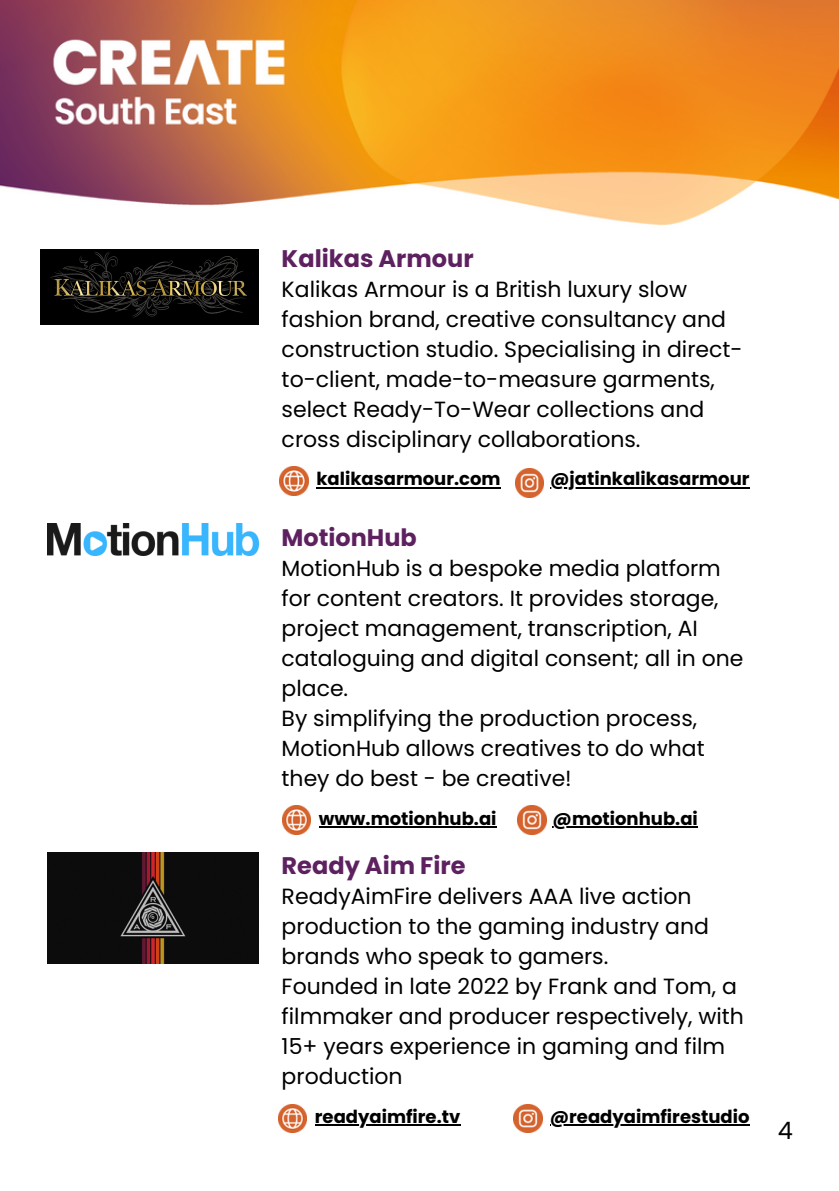
<style>
.page{position:relative;width:839px;height:1191px;background:#fff}
.page>*{position:absolute;margin:0;border:0;box-sizing:border-box;transform-origin:0 0}
.t1{font:700 24px "Poppins";color:#5e2160}
.t2{font:24px "Poppins";color:#000}
.t3{font:22px/30px "Poppins";color:#000}
.t4{font:700 18px "Poppins";color:#000}
</style>
<div class="page">
<img style="left:0;top:0;width:838px;height:226px">
<img style="left:41px;top:249px;width:217px;height:75px">
<img style="left:47px;top:852px;width:212px;height:111px">
<img style="left:280px;top:467px;width:28px;height:28px">
<img style="left:515px;top:469px;width:29px;height:28px">
<img style="left:278px;top:1104px;width:29px;height:29px">
<img style="left:514px;top:1104px;width:28px;height:29px">
<img style="left:282px;top:806px;width:29px;height:28px">
<img style="left:518px;top:806px;width:28px;height:28px">
<img style="left:47px;top:524px;width:212px;height:31px">
<hr style="left:550px;top:487px;width:199px;height:1px;background:#000">
<hr style="left:316px;top:487px;width:184px;height:1px;background:#000">
<hr style="left:549px;top:1124px;width:200px;height:2px;background:#000">
<hr style="left:315px;top:1124px;width:145px;height:2px;background:#000">
<hr style="left:552px;top:826px;width:146px;height:2px;background:#000">
<hr style="left:319px;top:826px;width:177px;height:2px;background:#000">
<p class="t1" style="left:281px;top:242px;width:193px">Kalikas Armour</p>
<p class="t3" style="left:281px;top:274px;width:462px">Kalikas Armour is a British luxury slow fashion brand, creative consultancy and construction studio. Specialising in direct&shy;to-client, made-to-measure garments, select Ready-To-Wear collections and cross disciplinary collaborations.</p>
<p class="t4" style="left:316px;top:467px;width:186px">kalikasarmour.com</p>
<p class="t4" style="left:550px;top:467px;width:201px">@jatinkalikasarmour</p>
<p class="t1" style="left:281px;top:520px;width:137px">MotionHub</p>
<p class="t3" style="left:281px;top:553px;width:463px">MotionHub is a bespoke media platform for content creators. It provides storage, project management, transcription, AI cataloguing and digital consent; all in one place.<br>By simplifying the production process, MotionHub allows creatives to do what they do best - be creative!</p>
<h1 class="t4" style="left:319px;top:806px;width:179px">www.motionhub.ai</h1>
<p class="t4" style="left:552px;top:806px;width:147px">@motionhub.ai</p>
<h1 class="t1" style="left:281px;top:849px;width:185px">Ready Aim Fire</h1>
<h1 class="t3" style="left:281px;top:881px;width:464px">ReadyAimFire delivers AAA live action production to the gaming industry and brands who speak to gamers.<br>Founded in late 2022 by Frank and Tom, a filmmaker and producer respectively, with 15+ years experience in gaming and film production</h1>
<p class="t4" style="left:315px;top:1104px;width:147px">readyaimfire.tv</p>
<p class="t4" style="left:549px;top:1104px;width:201px">@readyaimfirestudio</p>
<p class="t2" style="left:777px;top:1114px;width:17px">4</p>
</div>
